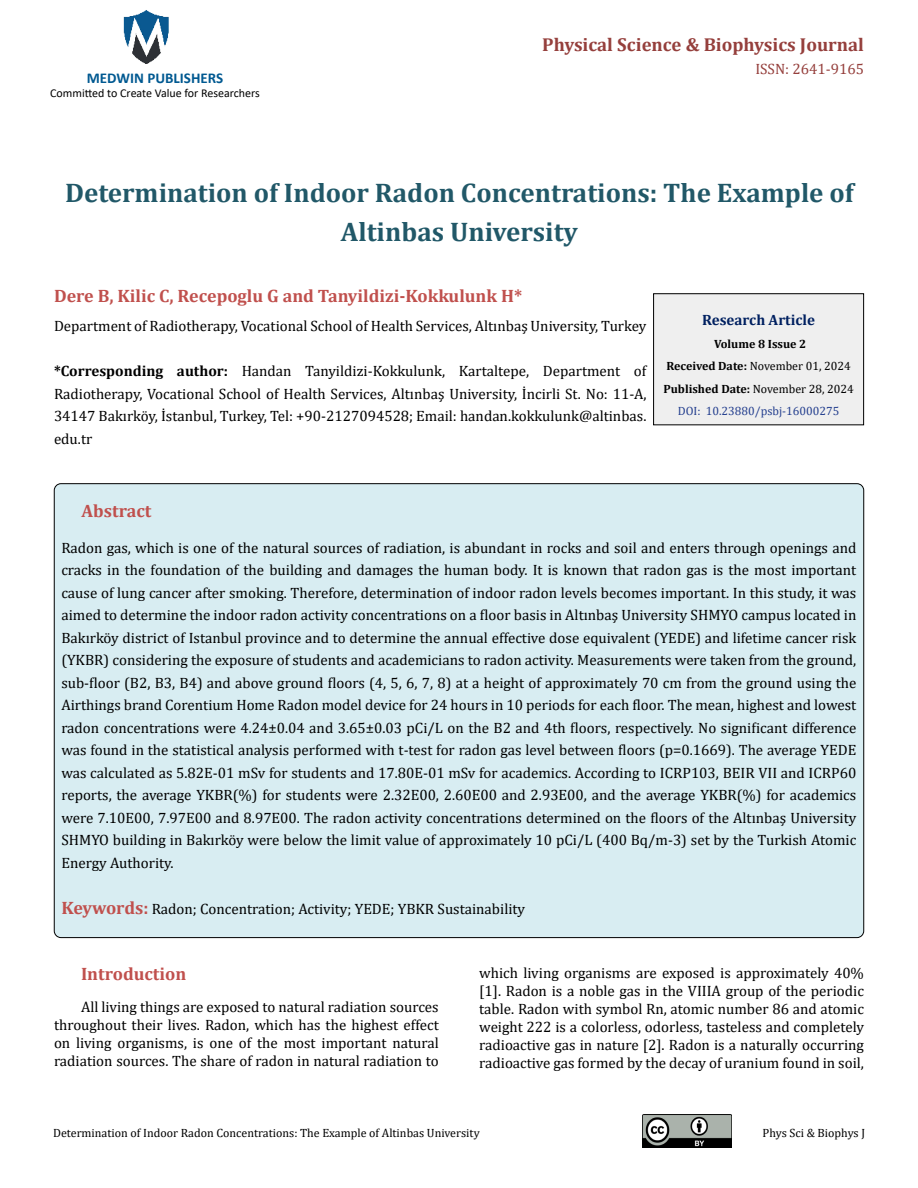
<style>
.page{position:relative;width:918px;height:1188px;background:#fff}
.page>*{position:absolute;margin:0;border:0;box-sizing:border-box;transform-origin:0 0}
.t1{font:700 27px/39px "Cambria";color:#215868;text-align:center}
.t2{font:700 18.75px "Cambria";color:#953f3c}
.t3{font:700 18px "Cambria";color:#c0504d}
.t4{font:15px/22.5px "Cambria";color:#000;text-align:justify}
.t5{font:700 15px "Calibri";color:#005991}
.t6{font:700 15px "Cambria";color:#002060}
.t7{font:15px "Cambria";color:#953f3c}
.t8{font:700 12px/22.5px "Cambria";color:#000;text-align:center}
.t9{font:12px "Cambria";color:#000}
.t10{font:12px "Calibri";color:#000}
.s1{font-weight:700}
.s2{font-weight:400}
.s3{font-weight:400;color:#25408f}
.s4{font-weight:700;font-size:18px;color:#c0504d}
</style>
<div class="page">
<img style="left:123px;top:10px;width:46px;height:54px">
<img style="left:643px;top:1114px;width:88px;height:34px">
<div style="left:654px;top:294px;width:210px;height:131px;background:#efefef"></div>
<div style="left:653px;top:293px;width:211px;height:132px;border:1px solid #000"></div>
<div style="left:54px;top:484px;width:810px;height:454px;background:#d8edf2;border-radius:7px"></div>
<p class="t5" style="left:87px;top:67px;width:138px">MEDWIN PUBLISHERS</p>
<p class="t10" style="left:50px;top:85px;width:211px">Committed to Create Value for Researchers</p>
<p class="t2" style="left:542px;top:32px;width:323px">Physical Science &amp; Biophysics Journal</p>
<p class="t7" style="left:755px;top:60px;width:110px">ISSN: 2641-9165</p>
<h1 class="t1" style="left:65px;top:172px;width:790px">Determination of Indoor Radon Concentrations: The Example of<br>Altinbas University</h1>
<p class="t3" style="left:54px;top:283px;width:470px">Dere B, Kilic C, Recepoglu G and Tanyildizi-Kokkulunk H*</p>
<p class="t4" style="left:54px;top:315px;width:594px">Department of Radiotherapy, Vocational School of Health Services, Altınbaş University, Turkey</p>
<p class="t4" style="left:54px;top:360px;width:594px"><span class="s1">*Corresponding author:</span> Handan Tanyildizi-Kokkulunk, Kartaltepe, Department of Radiotherapy, Vocational School of Health Services, Altınbaş University, İncirli St. No: 11-A, 34147 Bakırköy, İstanbul, Turkey, Tel: +90-2127094528; Email: handan.kokkulunk@altinbas. edu.tr</p>
<p class="t6" style="left:702px;top:310px;width:114px">Research Article</p>
<p class="t8" style="left:663px;top:332px;width:192px">Volume 8 Issue 2<br>Received Date: <span class="s2">November 01, 2024<br></span>Published Date: <span class="s2">November 28, 2024<br></span><span class="s3">DOI: 10.23880/psbj-16000275</span></p>
<p class="t3" style="left:82px;top:498px;width:71px">Abstract</p>
<p class="t4" style="left:61px;top:536px;width:797px">Radon gas, which is one of the natural sources of radiation, is abundant in rocks and soil and enters through openings and cracks in the foundation of the building and damages the human body. It is known that radon gas is the most important cause of lung cancer after smoking. Therefore, determination of indoor radon levels becomes important. In this study, it was aimed to determine the indoor radon activity concentrations on a floor basis in Altınbaş University SHMYO campus located in Bakırköy district of Istanbul province and to determine the annual effective dose equivalent (YEDE) and lifetime cancer risk (YKBR) considering the exposure of students and academicians to radon activity. Measurements were taken from the ground, sub-floor (B2, B3, B4) and above ground floors (4, 5, 6, 7, 8) at a height of approximately 70 cm from the ground using the Airthings brand Corentium Home Radon model device for 24 hours in 10 periods for each floor. The mean, highest and lowest radon concentrations were 4.24±0.04 and 3.65±0.03 pCi/L on the B2 and 4th floors, respectively. No significant difference was found in the statistical analysis performed with t-test for radon gas level between floors (p=0.1669). The average YEDE was calculated as 5.82E-01 mSv for students and 17.80E-01 mSv for academics. According to ICRP103, BEIR VII and ICRP60 reports, the average YKBR(%) for students were 2.32E00, 2.60E00 and 2.93E00, and the average YKBR(%) for academics were 7.10E00, 7.97E00 and 8.97E00. The radon activity concentrations determined on the floors of the Altınbaş University SHMYO building in Bakırköy were below the limit value of approximately 10 pCi/L (400 Bq/m-3) set by the Turkish Atomic Energy Authority.</p>
<p class="t4" style="left:61px;top:898px;width:465px"><span class="s4">Keywords:</span> Radon; Concentration; Activity; YEDE; YBKR Sustainability</p>
<p class="t3" style="left:81px;top:962px;width:107px">Introduction</p>
<p class="t4" style="left:54px;top:998px;width:386px;line-height:18px;text-indent:27px">All living things are exposed to natural radiation sources throughout their lives. Radon, which has the highest effect on living organisms, is one of the most important natural radiation sources. The share of radon in natural radiation to</p>
<p class="t4" style="left:479px;top:964px;width:386px;line-height:18px">which living organisms are exposed is approximately 40% [1]. Radon is a noble gas in the VIIIA group of the periodic table. Radon with symbol Rn, atomic number 86 and atomic weight 222 is a colorless, odorless, tasteless and completely radioactive gas in nature [2]. Radon is a naturally occurring radioactive gas formed by the decay of uranium found in soil,</p>
<p class="t9" style="left:53px;top:1126px;width:428px">Determination of Indoor Radon Concentrations: The Example of Altinbas University</p>
<p class="t9" style="left:763px;top:1126px;width:104px">Phys Sci &amp; Biophys J</p>
</div>
